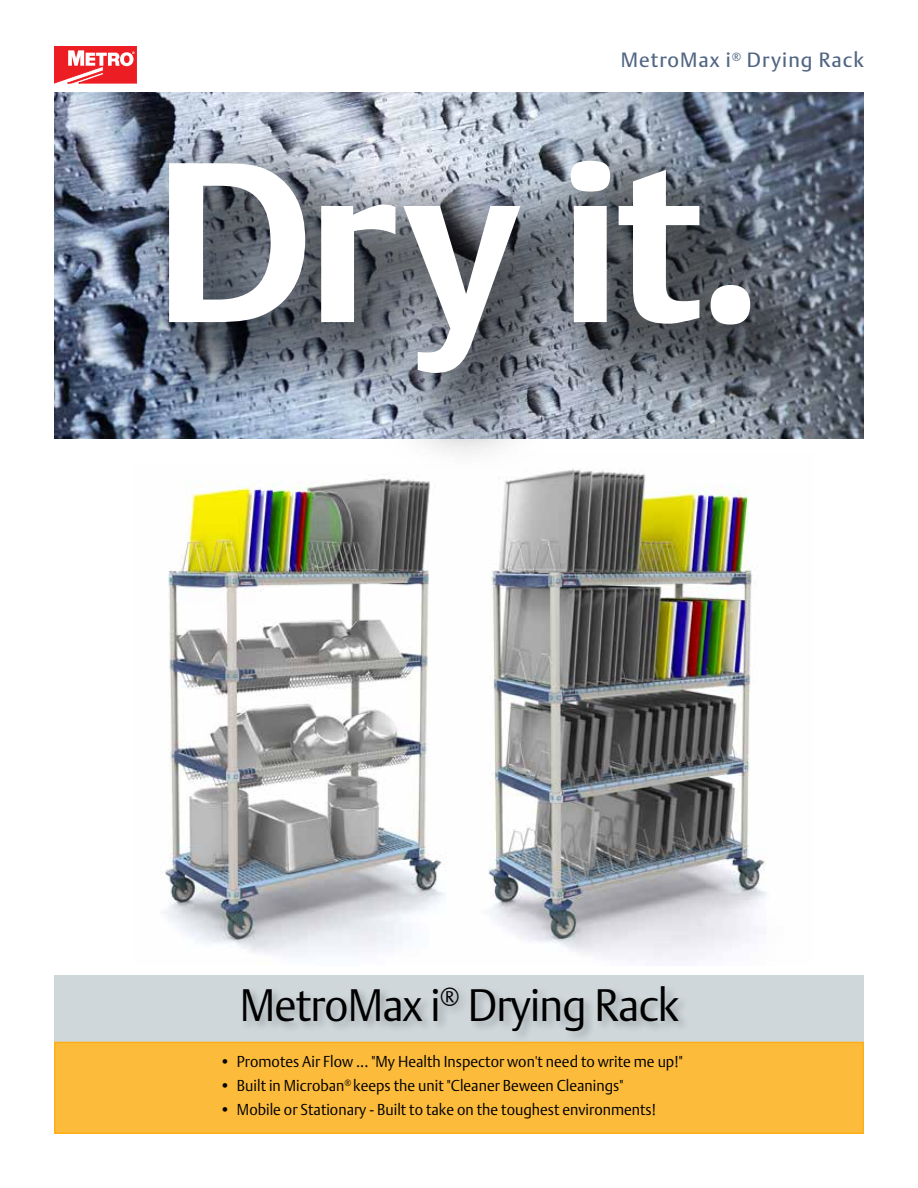
<style>
.page{position:relative;width:918px;height:1188px;background:#fff}
.page>*{position:absolute;margin:0;border:0;box-sizing:border-box;transform-origin:0 0}
.t1{font:700 225px "DTL Argo T";color:#fff}
.t2{font:300 45px "DTL Argo T";letter-spacing:-.02em;color:#000;scale:.95 1}
.t3{font:20.4px "DTL Argo T";letter-spacing:.05em;color:#516683}
.t4{font:300 15.6px "DTL Argo T";color:#000}
</style>
<div class="page">
<div style="left:54px;top:975px;width:810px;height:67px;background:#cfd7db"></div>
<img style="left:164px;top:477px;width:282px;height:480px">
<img style="left:488px;top:472px;width:278px;height:489px">
<img style="left:54px;top:92px;width:810px;height:346px">
<div style="left:54px;top:1042px;width:810px;height:92px;background:#fcbb3a;border:2px solid #fcaf17"></div>
<div style="left:240px;top:984px;width:450px;height:59px;background:#000;opacity:.25"></div>
<div style="left:125px;top:119px;width:725px;height:353px;background:#000;opacity:.6"></div>
<svg style="left:54px;top:46px;width:83px;height:37px"></svg>
<h3 class="t3" style="left:621px;top:48px;width:245px">MetroMax i<sup>®</sup> Drying Rack</h3>
<h1 class="t1" style="left:154px;top:109px;width:611px">Dry it.</h1>
<h2 class="t2" style="left:240px;top:978px;width:464px">MetroMax i<sup>®</sup> Drying Rack</h2>
<p class="t4" style="left:220px;top:1052px;width:465px">• Promotes Air Flow ... "My Health Inspector won't need to write me up!"</p>
<p class="t4" style="left:220px;top:1076px;width:405px">• Built in Microban<sup>®</sup> keeps the unit "Cleaner Beween Cleanings"</p>
<p class="t4" style="left:220px;top:1100px;width:438px">• Mobile or Stationary - Built to take on the toughest environments!</p>
</div>
